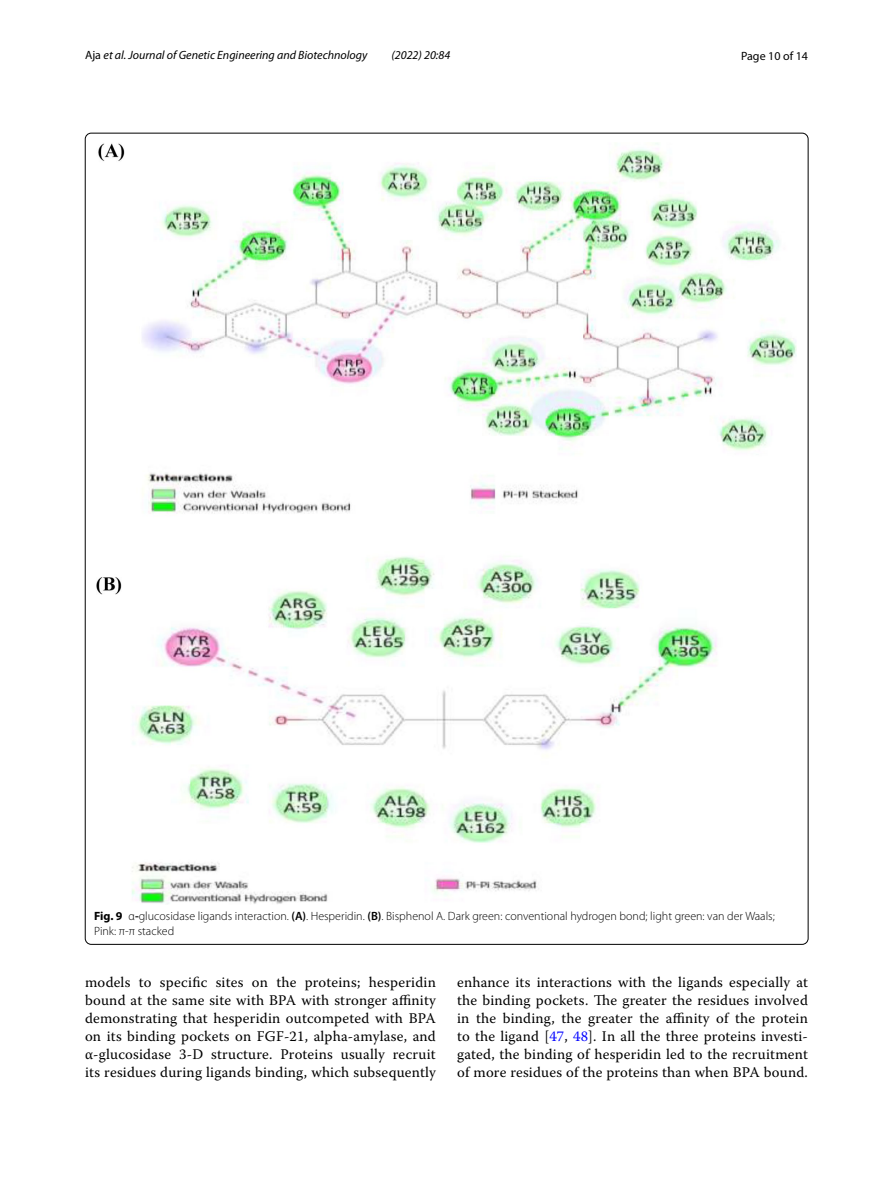
<style>
.page{position:relative;width:893px;height:1187px;background:#fff}
.page>*{position:absolute;margin:0;border:0;box-sizing:border-box;transform-origin:0 0}
.t1{font:14.7px/18px "Warnock Pro";letter-spacing:.015em;color:#000;text-align:justify}
.t2{font:300 12px/15px "Myriad Pro";color:#000}
.t3{font:italic 12px "Myriad Pro";color:#000}
.t4{font:12px "Myriad Pro";color:#000}
.s1{font-style:normal}
.s2{font-weight:700}
.s3{font-weight:600}
.s4{color:#00f}
</style>
<div class="page">
<img style="left:96px;top:143px;width:701px;height:761px">
<p class="t3" style="left:85px;top:48px;width:284px"><span class="s1">Aja</span> et al. Journal of Genetic Engineering and Biotechnology</p>
<p class="t3" style="left:391px;top:48px;width:60px">(2022) 20:84</p>
<p class="t4" style="left:741px;top:48px;width:68px">Page 10 of 14</p>
<p class="t2" style="left:94px;top:908px;width:682px"><span class="s2">Fig. 9</span> α<span class="s3">-</span>glucosidase ligands interaction. <span class="s3">(A)</span>. Hesperidin. <span class="s3">(B)</span>. Bisphenol A. Dark green: conventional hydrogen bond; light green: van der Waals;<br>Pink: π-π stacked</p>
<p class="t1" style="left:85px;top:972px;width:352px">models to specific sites on the proteins; hesperidin bound at the same site with BPA with stronger affinity demonstrating that hesperidin outcompeted with BPA on its binding pockets on FGF-21, alpha-amylase, and α-glucosidase 3-D structure. Proteins usually recruit its residues during ligands binding, which subsequently</p>
<p class="t1" style="left:457px;top:972px;width:352px">enhance its interactions with the ligands especially at the binding pockets. The greater the residues involved in the binding, the greater the affinity of the protein to the ligand [<span class="s4">47</span>, <span class="s4">48</span>]. In all the three proteins investi&shy;gated, the binding of hesperidin led to the recruitment of more residues of the proteins than when BPA bound.</p>
</div>
